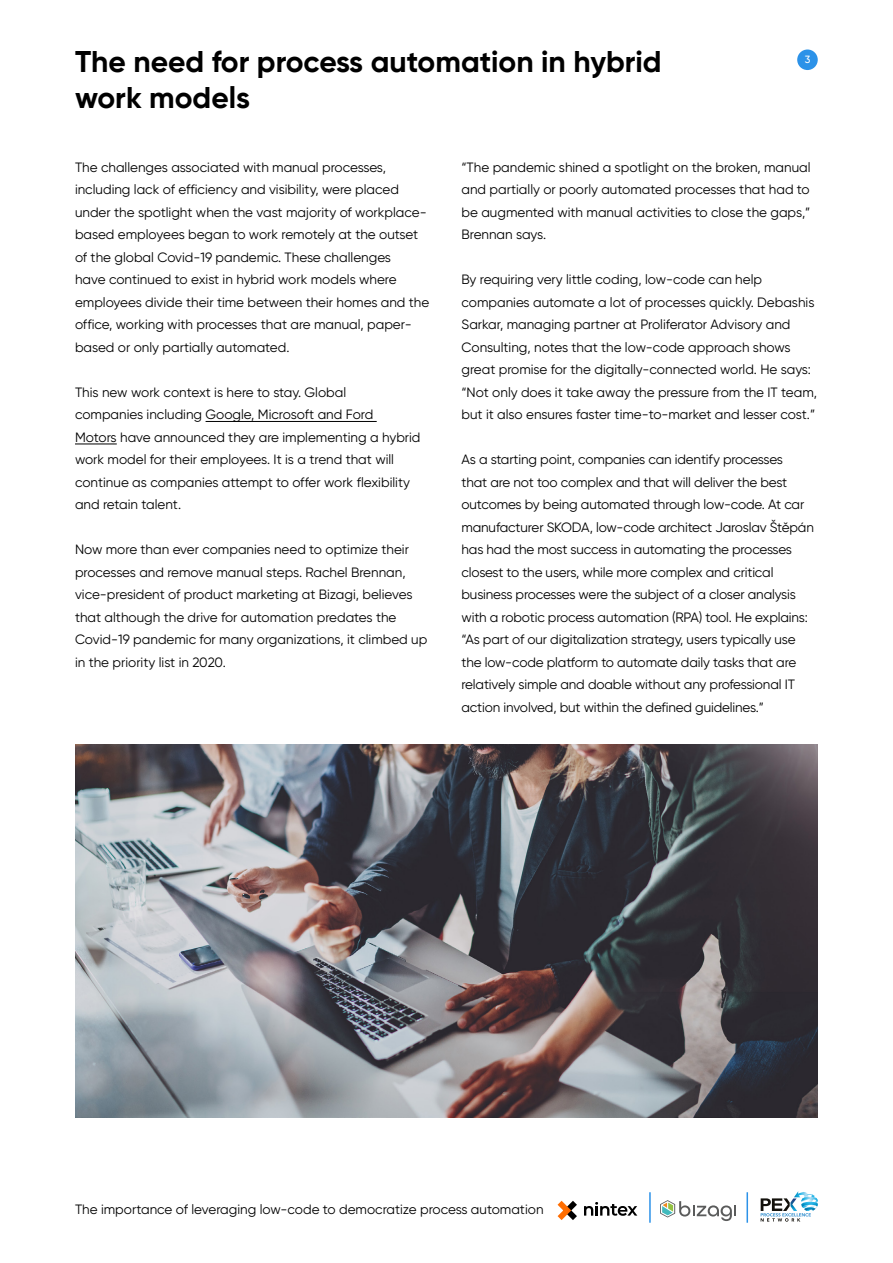
<style>
.page{position:relative;width:893px;height:1263px;background:#fff}
.page>*{position:absolute;margin:0;border:0;box-sizing:border-box;transform-origin:0 0}
.t1{font:700 30px/36px "Gilroy";color:#000}
.t2{font:13.5px/22.5px "Gilroy";color:#000}
.t3{font:500 10.5px "Gilroy";color:#fff}
</style>
<div class="page">
<div style="left:797px;top:50px;width:21px;height:20px;background:#2c92e8;border-radius:50%"></div>
<img style="left:794px;top:1191px;width:14px;height:7px">
<img style="left:801px;top:1194px;width:16px;height:4px">
<svg style="left:761px;top:1198px;width:57px;height:23px"></svg>
<hr style="left:746px;top:1192px;width:2px;height:31px;background:#2c92e8">
<svg style="left:660px;top:1200px;width:76px;height:21px"></svg>
<svg style="left:558px;top:1201px;width:19px;height:19px"></svg>
<svg style="left:584px;top:1202px;width:53px;height:14px"></svg>
<hr style="left:649px;top:1192px;width:2px;height:31px;background:#2c92e8">
<hr style="left:75px;top:444px;width:42px;height:1px;background:#000">
<img style="left:75px;top:744px;width:743px;height:373px">
<div style="left:75px;top:426px;width:41px;height:19px;background:#fff"></div>
<h1 class="t1" style="left:75px;top:43px;width:588px">The need for process automation in hybrid work models</h1>
<p class="t3" style="left:805px;top:53px;width:7px">3</p>
<p class="t2" style="left:75px;top:155px;width:356px">The challenges associated with manual processes, including lack of efficiency and visibility, were placed under the spotlight when the vast majority of workplace&shy;based employees began to work remotely at the outset of the global Covid-19 pandemic. These challenges<br>have continued to exist in hybrid work models where employees divide their time between their homes and the office, working with processes that are manual, paper&shy;based or only partially automated.</p>
<p class="t2" style="left:75px;top:381px;width:347px">This new work context is here to stay. Global<br>companies including Google, Microsoft and Ford<br>Motors have announced they are implementing a hybrid work model for their employees. It is a trend that will continue as companies attempt to offer work flexibility and retain talent.</p>
<p class="t2" style="left:75px;top:538px;width:354px">Now more than ever companies need to optimize their processes and remove manual steps. Rachel Brennan, vice-president of product marketing at Bizagi, believes that although the drive for automation predates the Covid-19 pandemic for many organizations, it climbed up in the priority list in 2020.</p>
<p class="t2" style="left:461px;top:156px;width:351px;text-align:justify">“The pandemic shined a spotlight on the broken, manual and partially or poorly automated processes that had to be augmented with manual activities to close the gaps,” Brennan says.</p>
<p class="t2" style="left:461px;top:268px;width:357px">By requiring very little coding, low-code can help companies automate a lot of processes quickly. Debashis Sarkar, managing partner at Proliferator Advisory and Consulting, notes that the low-code approach shows great promise for the digitally-connected world. He says: “Not only does it take away the pressure from the IT team, but it also ensures faster time-to-market and lesser cost.”</p>
<p class="t2" style="left:461px;top:448px;width:354px">As a starting point, companies can identify processes<br>that are not too complex and that will deliver the best outcomes by being automated through low-code. At car manufacturer SKODA, low-code architect Jaroslav Štěpán has had the most success in automating the processes closest to the users, while more complex and critical business processes were the subject of a closer analysis with a robotic process automation (RPA) tool. He explains: “As part of our digitalization strategy, users typically use the low-code platform to automate daily tasks that are relatively simple and doable without any professional IT action involved, but within the defined guidelines.”</p>
<p class="t2" style="left:75px;top:1198px;width:470px">The importance of leveraging low-code to democratize process automation</p>
</div>
